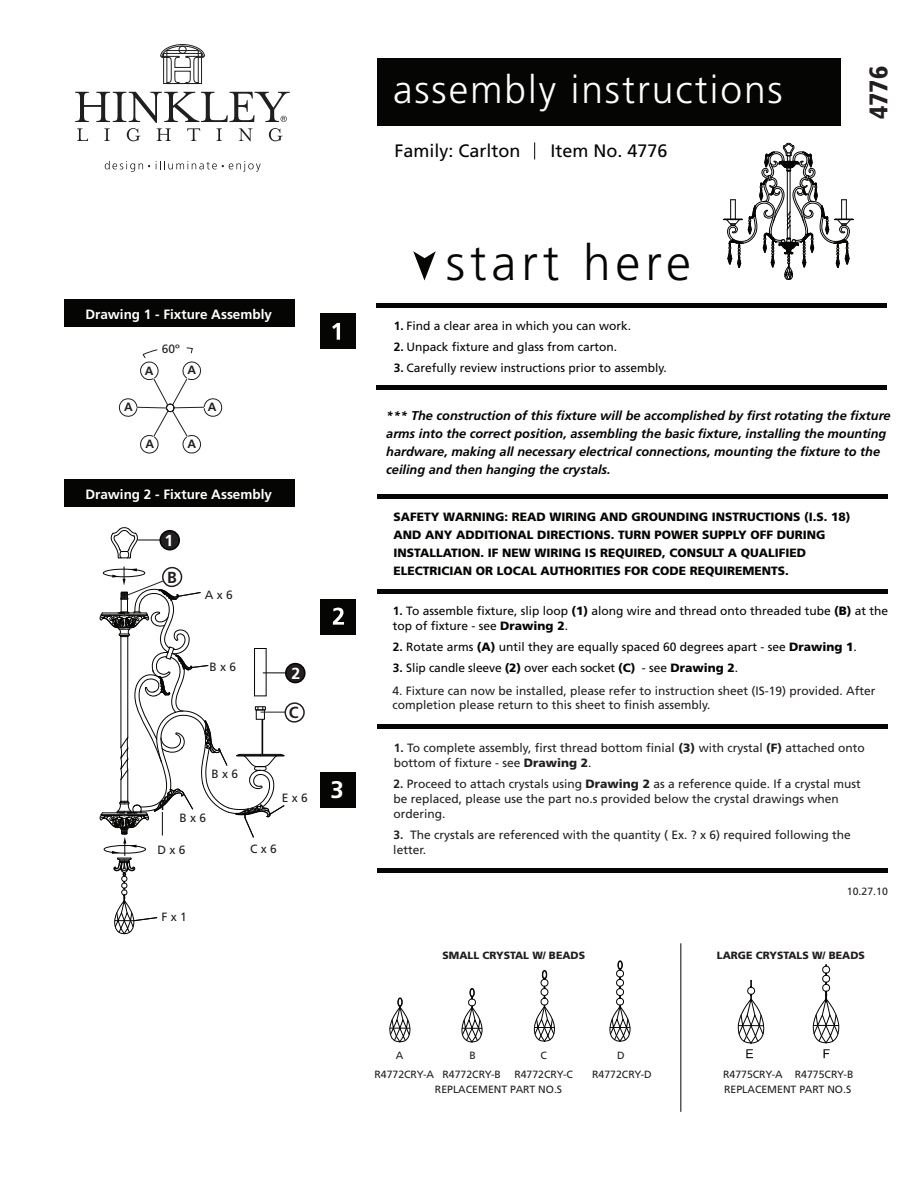
<style>
.page{position:relative;width:918px;height:1188px;background:#fff}
.page>*{position:absolute;margin:0;border:0;box-sizing:border-box;transform-origin:0 0}
.t1{font:300 49.65px "Frutiger LT Std";letter-spacing:.1em;color:#050504}
.t2{font:300 39px "Frutiger LT Std";letter-spacing:.05em;color:#fff}
.t3{font:900 condensed 25.5px "Frutiger LT Std";color:#231f20}
.t4{font:700 24px "Frutiger LT Std";color:#fff}
.t5{font:18px "Frutiger LT Std";color:#050504}
.t6{font:700 16.05px "Frutiger LT Std";color:#fff}
.t7{font:700 16.05px "Frutiger LT Std";color:#231f20}
.t8{font:700 13.5px "Frutiger LT Std";color:#fff}
.t9{font:italic 700 12.75px/18px "Frutiger LT Std";color:#050504}
.t10{font:12px/15px "Frutiger LT Std";color:#231f20}
.t11{font:12px/15px "Frutiger LT Std";color:#050504}
.t12{font:900 12px/18px "Frutiger LT Std";color:#050504}
.t13{font:700 12px "Frutiger LT Std";color:#231f20}
.t14{font:10.5px "Frutiger LT Std";color:#231f20}
.t15{font:900 10.5px "Frutiger LT Std";color:#231f20}
.s1{font-weight:700}
.s2{font-weight:900}
</style>
<div class="page">
<div style="left:377px;top:58px;width:463px;height:68px;background:#050504"></div>
<svg style="left:105px;top:161px;width:45px;height:11px"></svg>
<svg style="left:156px;top:161px;width:105px;height:11px"></svg>
<svg style="left:160px;top:44px;width:45px;height:40px"></svg>
<svg style="left:75px;top:92px;width:215px;height:49px"></svg>
<div style="left:321px;top:313px;width:35px;height:36px;background:#050504"></div>
<svg style="left:332px;top:323px;width:8px;height:17px"></svg>
<div style="left:377px;top:303px;width:510px;height:5px;background:#050504"></div>
<div style="left:377px;top:385px;width:510px;height:5px;background:#050504"></div>
<div style="left:377px;top:494px;width:510px;height:5px;background:#050504"></div>
<div style="left:377px;top:589px;width:511px;height:5px;background:#050504"></div>
<div style="left:377px;top:724px;width:511px;height:5px;background:#050504"></div>
<div style="left:377px;top:868px;width:510px;height:5px;background:#050504"></div>
<svg style="left:534px;top:142px;width:1px;height:17px"></svg>
<div style="left:321px;top:599px;width:35px;height:35px;background:#050504"></div>
<svg style="left:333px;top:608px;width:11px;height:17px"></svg>
<div style="left:321px;top:772px;width:35px;height:36px;background:#050504"></div>
<div style="left:64px;top:300px;width:231px;height:27px;background:#050504"></div>
<div style="left:64px;top:480px;width:231px;height:27px;background:#050504"></div>
<svg style="left:110px;top:527px;width:49px;height:32px"></svg>
<div style="left:160px;top:531px;width:19px;height:19px;background:#231f20;border-radius:50%"></div>
<div style="left:159px;top:530px;width:21px;height:20px;border:2px solid #050605;border-radius:50%"></div>
<div style="left:286px;top:664px;width:19px;height:19px;background:#231f20;border-radius:50%"></div>
<div style="left:285px;top:663px;width:21px;height:20px;border:2px solid #050605;border-radius:50%"></div>
<div style="left:285px;top:702px;width:20px;height:21px;border:2px solid #231f20;border-radius:50%"></div>
<svg style="left:609px;top:960px;width:21px;height:82px"></svg>
<svg style="left:461px;top:988px;width:21px;height:55px"></svg>
<svg style="left:534px;top:970px;width:21px;height:72px"></svg>
<svg style="left:389px;top:997px;width:21px;height:46px"></svg>
<svg style="left:738px;top:980px;width:27px;height:78px"></svg>
<svg style="left:813px;top:965px;width:26px;height:93px"></svg>
<svg style="left:99px;top:567px;width:187px;height:367px"></svg>
<svg style="left:413px;top:251px;width:23px;height:29px"></svg>
<svg style="left:723px;top:142px;width:131px;height:138px"></svg>
<svg style="left:118px;top:347px;width:105px;height:107px"></svg>
<hr style="left:680px;top:943px;width:1px;height:169px;background:#040503">
<p class="t8" style="left:85px;top:306px;width:188px">Drawing 1 - Fixture Assembly</p>
<p class="t10" style="left:162px;top:341px;width:20px">60º</p>
<p class="t13" style="left:124px;top:399px;width:10px">A</p>
<p class="t13" style="left:145px;top:363px;width:10px">A</p>
<p class="t13" style="left:188px;top:362px;width:10px">A</p>
<p class="t13" style="left:145px;top:437px;width:10px">A</p>
<p class="t13" style="left:188px;top:437px;width:10px">A</p>
<p class="t13" style="left:208px;top:400px;width:10px">A</p>
<p class="t8" style="left:85px;top:486px;width:188px">Drawing 2 - Fixture Assembly</p>
<h3 class="t6" style="left:164px;top:531px;width:10px">1</h3>
<h3 class="t7" style="left:167px;top:568px;width:11px">B</h3>
<p class="t10" style="left:205px;top:587px;width:30px">A x 6</p>
<p class="t10" style="left:209px;top:659px;width:28px">B x 6</p>
<p class="t10" style="left:211px;top:766px;width:28px">B x 6</p>
<p class="t10" style="left:179px;top:810px;width:28px">B x 6</p>
<h3 class="t6" style="left:291px;top:664px;width:10px">2</h3>
<h3 class="t7" style="left:289px;top:703px;width:11px">C</h3>
<p class="t10" style="left:282px;top:791px;width:28px">E x 6</p>
<p class="t10" style="left:157px;top:842px;width:30px">D x 6</p>
<p class="t10" style="left:250px;top:841px;width:28px">C x 6</p>
<p class="t10" style="left:161px;top:910px;width:27px">F x 1</p>
<h3 class="t4" style="left:330px;top:775px;width:15px">3</h3>
<h2 class="t2" style="left:393px;top:68px;width:391px">assembly instructions</h2>
<h3 class="t5" style="left:394px;top:140px;width:128px">Family: Carlton</h3>
<h3 class="t5" style="left:550px;top:140px;width:119px">Item No. 4776</h3>
<h1 class="t1" style="left:446px;top:235px;width:247px">start here</h1>
<p class="t11" style="left:394px;top:319px;width:239px"><span class="s1">1.</span> Find a clear area in which you can work.</p>
<p class="t11" style="left:394px;top:340px;width:225px"><span class="s1">2.</span> Unpack fixture and glass from carton.</p>
<p class="t11" style="left:394px;top:361px;width:275px"><span class="s1">3.</span> Carefully review instructions prior to assembly.</p>
<h3 class="t3" style="left:863px;top:119px;width:55px;rotate:-90deg">4776</h3>
<p class="t9" style="left:386px;top:406px;width:506px">*** The construction of this fixture will be accomplished by first rotating the fixture arms into the correct position, assembling the basic fixture, installing the mounting hardware, making all necessary electrical connections, mounting the fixture to the ceiling and then hanging the crystals.</p>
<p class="t12" style="left:394px;top:508px;width:459px">SAFETY WARNING: READ WIRING AND GROUNDING INSTRUCTIONS (I.S. 18)<br>AND ANY ADDITIONAL DIRECTIONS. TURN POWER SUPPLY OFF DURING INSTALLATION. IF NEW WIRING IS REQUIRED, CONSULT A QUALIFIED ELECTRICIAN OR LOCAL AUTHORITIES FOR CODE REQUIREMENTS.</p>
<p class="t11" style="left:393px;top:604px;width:497px"><span class="s1">1.</span> To assemble fixture, slip loop <span class="s2">(1)</span> along wire and thread onto threaded tube <span class="s2">(B)</span> at the top of fixture - see <span class="s2">Drawing 2</span>.</p>
<p class="t11" style="left:393px;top:640px;width:465px"><span class="s1">2.</span> Rotate arms <span class="s2">(A)</span> until they are equally spaced 60 degrees apart - see <span class="s2">Drawing 1</span>.</p>
<p class="t11" style="left:393px;top:661px;width:347px"><span class="s1">3.</span> Slip candle sleeve <span class="s2">(2)</span> over each socket <span class="s2">(C)</span> - see <span class="s2">Drawing 2</span>.</p>
<p class="t10" style="left:393px;top:683px;width:484px;line-height:14.4px">4. Fixture can now be installed, please refer to instruction sheet (IS-19) provided. After completion please return to this sheet to finish assembly.</p>
<p class="t10" style="left:394px;top:741px;width:473px"><span class="s1">1.</span> To complete assembly, first thread bottom finial <span class="s2">(3)</span> with crystal <span class="s2">(F)</span> attached onto bottom of fixture - see <span class="s2">Drawing 2</span>.</p>
<p class="t10" style="left:393px;top:777px;width:469px"><span class="s1">2.</span> Proceed to attach crystals using <span class="s2">Drawing 2</span> as a reference quide. If a crystal must be replaced, please use the part no.s provided below the crystal drawings when ordering.</p>
<p class="t10" style="left:393px;top:828px;width:459px"><span class="s1">3.</span> The crystals are referenced with the quantity ( Ex. ? x 6) required following the letter.</p>
<p class="t14" style="left:847px;top:885px;width:42px">10.27.10</p>
<p class="t15" style="left:442px;top:948px;width:144px">SMALL CRYSTAL W/ BEADS</p>
<p class="t15" style="left:717px;top:948px;width:149px">LARGE CRYSTALS W/ BEADS</p>
<p class="t14" style="left:396px;top:1049px;width:9px">A</p>
<p class="t14" style="left:469px;top:1049px;width:8px">B</p>
<p class="t14" style="left:541px;top:1049px;width:8px">C</p>
<p class="t14" style="left:617px;top:1049px;width:9px">D</p>
<p class="t14" style="left:374px;top:1068px;width:128px">R4772CRY-A R4772CRY-B</p>
<p class="t14" style="left:514px;top:1068px;width:60px">R4772CRY-C</p>
<p class="t14" style="left:592px;top:1068px;width:61px">R4772CRY-D</p>
<p class="t14" style="left:723px;top:1068px;width:132px">R4775CRY-A R4775CRY-B</p>
<p class="t14" style="left:435px;top:1083px;width:129px">REPLACEMENT PART NO.S</p>
<p class="t14" style="left:724px;top:1083px;width:129px">REPLACEMENT PART NO.S</p>
</div>
